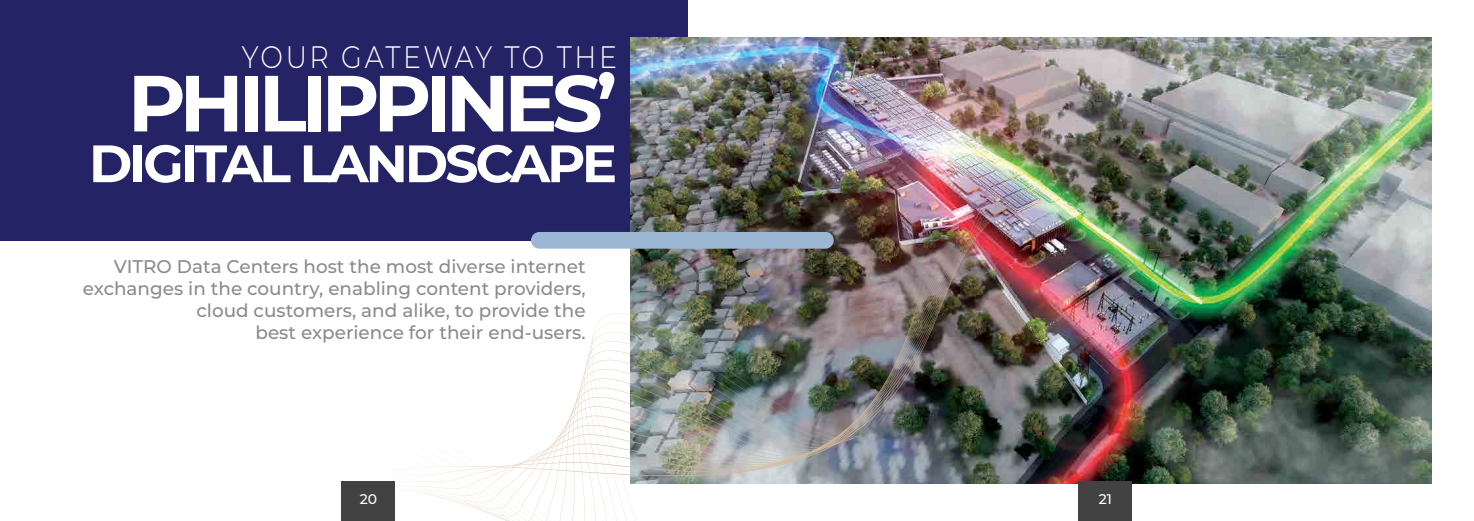
<style>
.page{position:relative;width:1474px;height:521px;background:#fff}
.page>*{position:absolute;margin:0;border:0;box-sizing:border-box;transform-origin:0 0}
.t1{font:700 79.36px "Montserrat";letter-spacing:-.07em;color:#fff}
.t2{font:700 52.5px "Montserrat";letter-spacing:-.06em;color:#fff}
.t3{font:300 31.06px "Montserrat";letter-spacing:.095em;color:#fff;scale:.86 1}
.t4{font:500 18.38px/22.1px "Montserrat";color:#8b8b8c;text-align:right}
.t5{font:500 14px "Montserrat";color:#fff}
</style>
<div class="page">
<div style="left:0;top:0;width:687px;height:240px;background:#242365"></div>
<img style="left:630px;top:37px;width:801px;height:446px">
<img style="left:277px;top:149px;width:855px;height:92px">
<img style="left:284px;top:161px;width:848px;height:80px">
<img style="left:287px;top:167px;width:845px;height:74px">
<img style="left:300px;top:173px;width:832px;height:348px">
<div style="left:531px;top:232px;width:302px;height:17px;background:#9cb7d4;border-radius:8px"></div>
<div style="left:1078px;top:482px;width:54px;height:39px;background:#434243"></div>
<div style="left:342px;top:482px;width:53px;height:39px;background:#434243"></div>
<h3 class="t3" style="left:242px;top:35px;width:438px">YOUR GATEWAY TO THE</h3>
<h1 class="t1" style="left:128px;top:46px;width:491px">PHILIPPINES’</h1>
<h2 class="t2" style="left:89px;top:126px;width:529px">DIGITAL LANDSCAPE</h2>
<p class="t4" style="left:83px;top:255px;width:504px">VITRO Data Centers host the most diverse internet exchanges in the country, enabling content providers, cloud customers, and alike, to provide the<br>best experience for their end-users.</p>
<p class="t5" style="left:360px;top:489px;width:19px">20</p>
<p class="t5" style="left:1098px;top:489px;width:15px">21</p>
</div>
